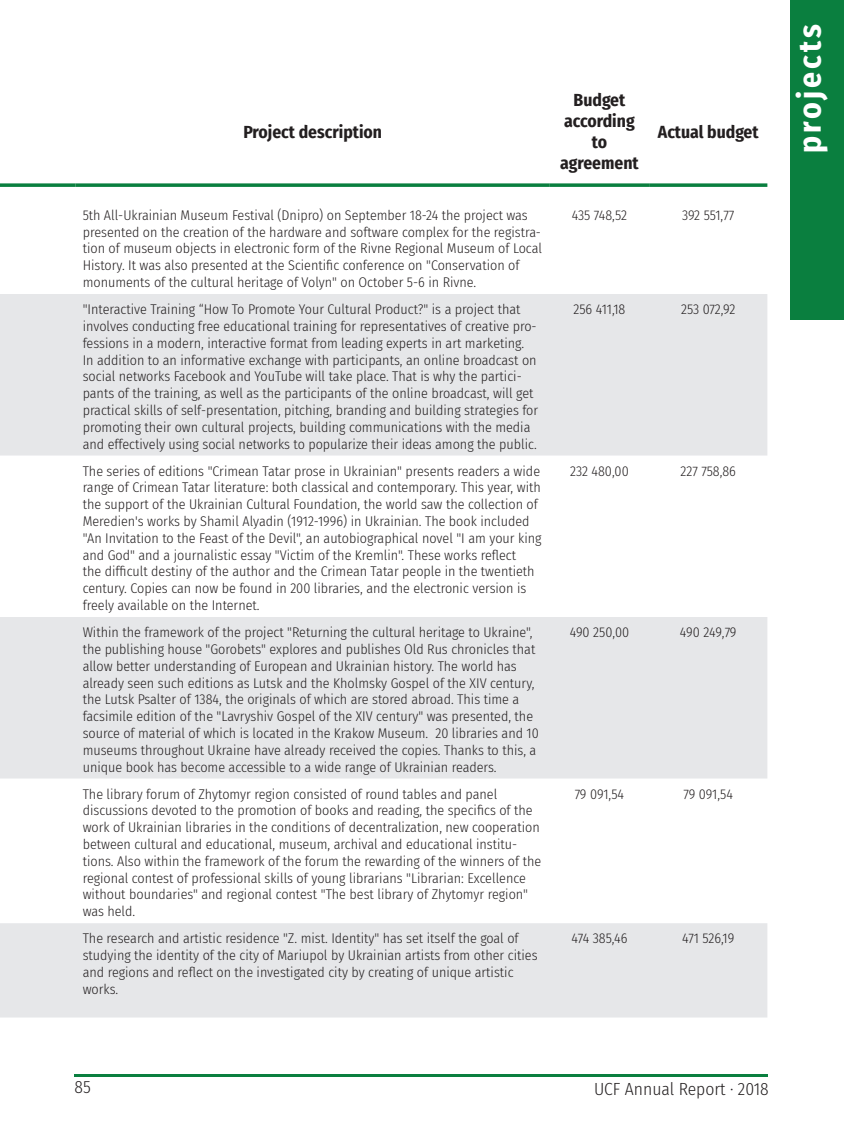
<style>
.page{position:relative;width:844px;height:1141px;background:#fff}
.page>*{position:absolute;margin:0;border:0;box-sizing:border-box;transform-origin:0 0}
.t1{font:700 31.5px "Fira Sans Condensed";letter-spacing:.1em;color:#fff}
.t2{font:700 17.5px/21px "Fira Sans Condensed";color:#231f20;text-align:center}
.t3{font:300 17.5px "Fira Sans Condensed";color:#231f20}
.t4{font:300 14px/16.8px "Fira Sans Condensed";color:#231f20}
</style>
<div class="page">
<hr style="left:74px;top:1074px;width:693px;height:2px;background:#0a7f3f">
<div style="left:790px;top:0;width:53px;height:319px;background:#0a7f3f"></div>
<div style="left:0;top:294px;width:767px;height:162px;background:#e6e7e9"></div>
<svg style="left:0;top:617px;width:767px;height:400px;fill:#e6e7e9"></svg>
<svg style="left:0;top:183px;width:76px;height:4px"></svg>
<svg style="left:76px;top:183px;width:473px;height:4px;background:#288e56"></svg>
<svg style="left:549px;top:183px;width:100px;height:4px"></svg>
<svg style="left:649px;top:183px;width:118px;height:4px"></svg>
<p class="t2" style="left:243px;top:120px;width:140px">Project description</p>
<p class="t2" style="left:560px;top:89px;width:80px">Budget according to agreement</p>
<p class="t2" style="left:657px;top:120px;width:102px">Actual budget</p>
<p class="t4" style="left:83px;top:207px;width:460px">5th All-Ukrainian Museum Festival (Dnipro) on September 18-24 the project was presented on the creation of the hardware and software complex for the registra&shy;tion of museum objects in electronic form of the Rivne Regional Museum of Local History. It was also presented at the Scientific conference on "Conservation of monuments of the cultural heritage of Volyn" on October 5-6 in Rivne.</p>
<p class="t4" style="left:571px;top:207px;width:57px">435 748,52</p>
<p class="t4" style="left:681px;top:207px;width:54px">392 551,77</p>
<p class="t4" style="left:83px;top:301px;width:457px">"Interactive Training “How To Promote Your Cultural Product?" is a project that involves conducting free educational training for representatives of creative pro&shy;fessions in a modern, interactive format from leading experts in art marketing.<br>In addition to an informative exchange with participants, an online broadcast on social networks Facebook and YouTube will take place. That is why the partici&shy;pants of the training, as well as the participants of the online broadcast, will get practical skills of self-presentation, pitching, branding and building strategies for promoting their own cultural projects, building communications with the media and effectively using social networks to popularize their ideas among the public.</p>
<p class="t4" style="left:573px;top:301px;width:53px">256 411,18</p>
<p class="t4" style="left:680px;top:301px;width:56px">253 072,92</p>
<p class="t4" style="left:83px;top:462px;width:460px">The series of editions "Crimean Tatar prose in Ukrainian" presents readers a wide range of Crimean Tatar literature: both classical and contemporary. This year, with the support of the Ukrainian Cultural Foundation, the world saw the collection of Meredien's works by Shamil Alyadin (1912-1996) in Ukrainian. The book included "An Invitation to the Feast of the Devil", an autobiographical novel "I am your king and God" and a journalistic essay "Victim of the Kremlin". These works reflect<br>the difficult destiny of the author and the Crimean Tatar people in the twentieth century. Copies can now be found in 200 libraries, and the electronic version is freely available on the Internet.</p>
<p class="t4" style="left:570px;top:462px;width:60px">232 480,00</p>
<p class="t4" style="left:680px;top:462px;width:57px">227 758,86</p>
<p class="t4" style="left:83px;top:624px;width:457px">Within the framework of the project "Returning the cultural heritage to Ukraine", the publishing house "Gorobets" explores and publishes Old Rus chronicles that allow better understanding of European and Ukrainian history. The world has already seen such editions as Lutsk and the Kholmsky Gospel of the XIV century, the Lutsk Psalter of 1384, the originals of which are stored abroad. This time a facsimile edition of the "Lavryshiv Gospel of the XIV century" was presented, the source of material of which is located in the Krakow Museum. 20 libraries and 10 museums throughout Ukraine have already received the copies. Thanks to this, a unique book has become accessible to a wide range of Ukrainian readers.</p>
<p class="t4" style="left:569px;top:624px;width:61px">490 250,00</p>
<p class="t4" style="left:679px;top:624px;width:58px">490 249,79</p>
<p class="t4" style="left:83px;top:785px;width:460px">The library forum of Zhytomyr region consisted of round tables and panel discussions devoted to the promotion of books and reading, the specifics of the work of Ukrainian libraries in the conditions of decentralization, new cooperation between cultural and educational, museum, archival and educational institu&shy;tions. Also within the framework of the forum the rewarding of the winners of the regional contest of professional skills of young librarians "Librarian: Excellence without boundaries" and regional contest "The best library of Zhytomyr region" was held.</p>
<p class="t4" style="left:574px;top:785px;width:51px">79 091,54</p>
<p class="t4" style="left:683px;top:785px;width:51px">79 091,54</p>
<p class="t4" style="left:83px;top:930px;width:456px">The research and artistic residence "Z. mist. Identity" has set itself the goal of studying the identity of the city of Mariupol by Ukrainian artists from other cities and regions and reflect on the investigated city by creating of unique artistic works.</p>
<p class="t4" style="left:571px;top:930px;width:57px">474 385,46</p>
<p class="t4" style="left:682px;top:930px;width:54px">471 526,19</p>
<h1 class="t1" style="left:783px;top:153px;width:131px;rotate:-90deg">projects</h1>
<p class="t3" style="left:74px;top:1074px;width:18px">85</p>
<p class="t3" style="left:594px;top:1077px;width:176px">UCF Annual Report · 2018</p>
</div>
